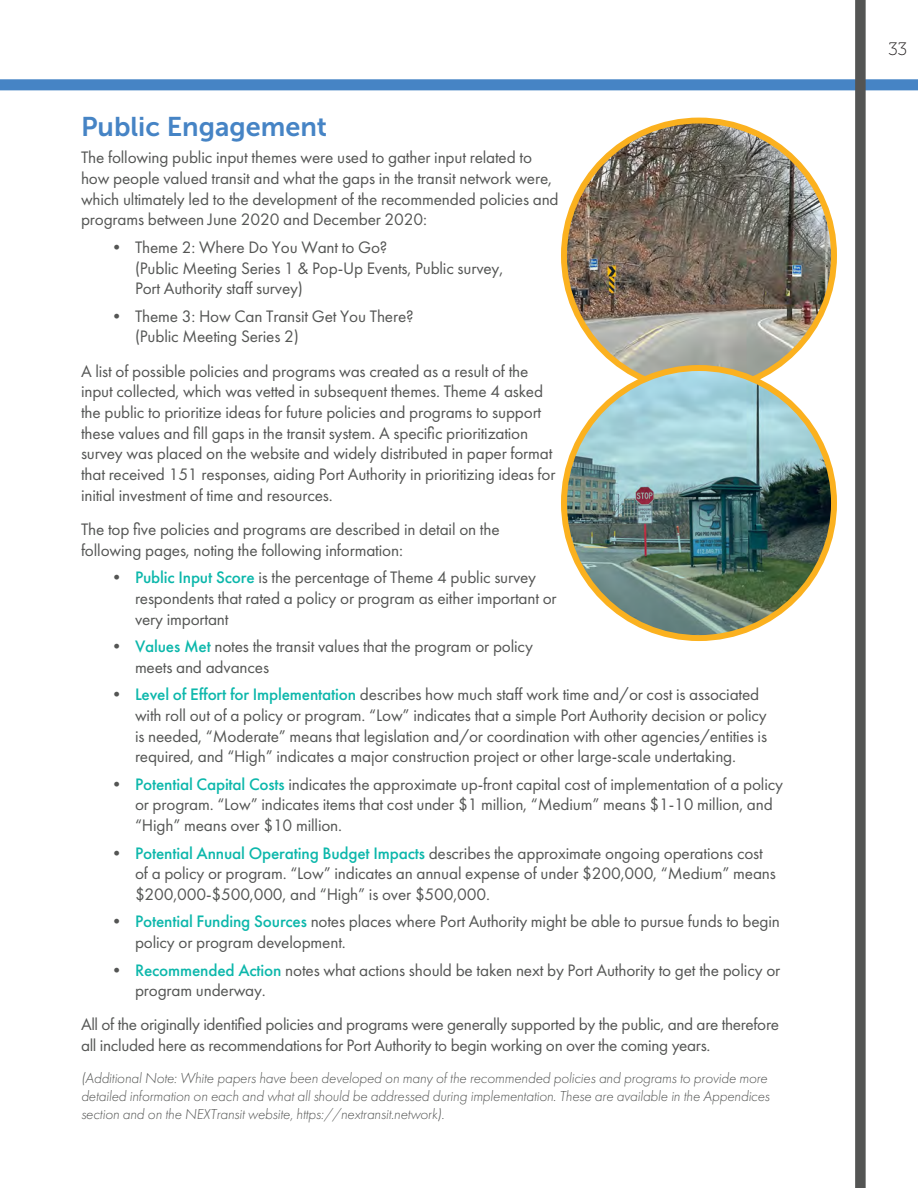
<style>
.page{position:relative;width:918px;height:1188px;background:#fff}
.page>*{position:absolute;margin:0;border:0;box-sizing:border-box;transform-origin:0 0}
.t1{font:27px "Museo Sans 700";color:#4684c5}
.t2{font:18px "Museo 100";color:#231f20}
.Main_Bullets{font:17.25px/20.7px "Futura PT";letter-spacing:-.01em;color:#545554}
.Main_Bullets-2{font:italic 300 15px/18px "Futura PT";letter-spacing:-.01em;color:#545554}
.s1{font-weight:500;color:#0cb7ab}
</style>
<div class="page">
<div style="left:0;top:79px;width:918px;height:11px;background:#4684c5"></div>
<div style="left:855px;top:0;width:11px;height:1188px;background:#545554"></div>
<img style="left:564px;top:121px;width:270px;height:270px;border-radius:135px">
<img style="left:564px;top:368px;width:270px;height:270px;border-radius:135px">
<div style="left:561px;top:365px;width:276px;height:276px;border:6px solid #fbb11f;border-radius:50%"></div>
<p class="t1" style="left:81px;top:111px;width:248px">Public Engagement</p>
<p class="Main_Bullets" style="left:81px;top:147px;width:479px">The following public input themes were used to gather input related to how people valued transit and what the gaps in the transit network were, which ultimately led to the development of the recommended policies and programs between June 2020 and December 2020:</p>
<p class="Main_Bullets" style="left:135px;top:237px;width:370px;text-indent:-27px">• Theme 2: Where Do You Want to Go?<br>(Public Meeting Series 1 &amp; Pop-Up Events, Public survey,<br>Port Authority staff survey)</p>
<p class="Main_Bullets" style="left:135px;top:305px;width:280px;text-indent:-27px">• Theme 3: How Can Transit Get You There? (Public Meeting Series 2)</p>
<p class="Main_Bullets" style="left:81px;top:360px;width:476px">A list of possible policies and programs was created as a result of the input collected, which was vetted in subsequent themes. Theme 4 asked the public to prioritize ideas for future policies and programs to support these values and fill gaps in the transit system. A specific prioritization survey was placed on the website and widely distributed in paper format that received 151 responses, aiding Port Authority in prioritizing ideas for initial investment of time and resources.</p>
<p class="Main_Bullets" style="left:81px;top:519px;width:420px">The top five policies and programs are described in detail on the following pages, noting the following information:</p>
<p class="Main_Bullets" style="left:135px;top:567px;width:423px;text-indent:-27px">• <span class="s1">Public Input Score</span> is the percentage of Theme 4 public survey respondents that rated a policy or program as either important or very important</p>
<p class="Main_Bullets" style="left:135px;top:636px;width:399px;text-indent:-27px">• <span class="s1">Values Met</span> notes the transit values that the program or policy meets and advances</p>
<p class="Main_Bullets" style="left:135px;top:684px;width:634px;text-indent:-27px">• <span class="s1">Level of Effort for Implementation</span> describes how much staff work time and/or cost is associated with roll out of a policy or program. “Low” indicates that a simple Port Authority decision or policy is needed, “Moderate” means that legislation and/or coordination with other agencies/entities is required, and “High” indicates a major construction project or other large-scale undertaking.</p>
<p class="Main_Bullets" style="left:135px;top:773px;width:650px;text-indent:-27px">• <span class="s1">Potential Capital Costs</span> indicates the approximate up-front capital cost of implementation of a policy or program. “Low” indicates items that cost under $1 million, “Medium” means $1-10 million, and “High” means over $10 million.</p>
<p class="Main_Bullets" style="left:135px;top:842px;width:642px;text-indent:-27px">• <span class="s1">Potential Annual Operating Budget Impacts</span> describes the approximate ongoing operations cost of a policy or program. “Low” indicates an annual expense of under $200,000, “Medium” means $200,000-$500,000, and “High” is over $500,000.</p>
<p class="Main_Bullets" style="left:135px;top:911px;width:647px;text-indent:-27px">• <span class="s1">Potential Funding Sources</span> notes places where Port Authority might be able to pursue funds to begin policy or program development.</p>
<p class="Main_Bullets" style="left:135px;top:959px;width:647px;text-indent:-27px">• <span class="s1">Recommended Action</span> notes what actions should be taken next by Port Authority to get the policy or program underway.</p>
<p class="Main_Bullets" style="left:81px;top:1014px;width:700px">All of the originally identified policies and programs were generally supported by the public, and are therefore all included here as recommendations for Port Authority to begin working on over the coming years.</p>
<p class="Main_Bullets-2" style="left:81px;top:1069px;width:690px">(Additional Note: White papers have been developed on many of the recommended policies and programs to provide more detailed information on each and what all should be addressed during implementation. These are available in the Appendices section and on the NEXTransit website, https://nextransit.network).</p>
<p class="t2" style="left:888px;top:39px;width:20px">33</p>
</div>
